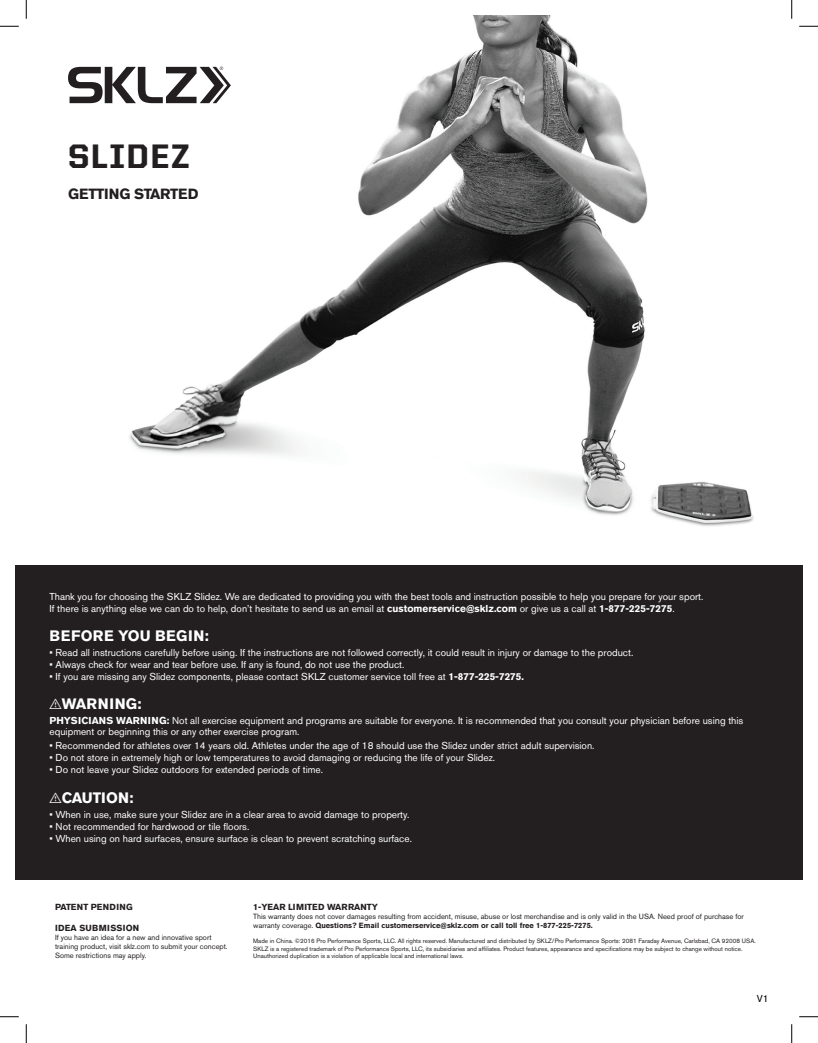
<style>
.page{position:relative;width:818px;height:1043px;background:#fff}
.page>*{position:absolute;margin:0;border:0;box-sizing:border-box;transform-origin:0 0}
.t1{font:800 34.12px "United Sans Reg";letter-spacing:.04em;color:#231f20}
.copy{font:700 15px "Akzidenz Grotesk BE";letter-spacing:.04em;color:#fff}
.copy-2{font:700 15px "Akzidenz Grotesk BE";letter-spacing:.02em;color:#fff}
.copy-3{font:700 15px "Akzidenz Grotesk BE";color:#fff}
.t2{font:700 14.62px "Akzidenz Grotesk BE";letter-spacing:-.025em;color:#231f20}
.copy-4{font:10px/12px "Akzidenz Grotesk BE";color:#fff}
.body{font:10px "Akzidenz Grotesk BE";color:#000}
.body-2{font:700 8.75px "Akzidenz Grotesk BE";color:#231f20}
.body-3{font:700 8.75px "Akzidenz Grotesk BE";letter-spacing:.04em;color:#231f20}
.body-4{font:700 8.75px "Akzidenz Grotesk BE";letter-spacing:.02em;color:#231f20}
.body-5{font:7.5px/9px "Akzidenz Grotesk BE";color:#231f20}
.body-6{font:6.25px/7.5px "Akzidenz Grotesk BE";color:#231f20}
.s1{font-weight:700}
.s2{font-family:"tables";font-weight:400;font-size:13.75px}
</style>
<div class="page">
<img style="left:69px;top:15px;width:724px;height:512px">
<div style="left:15px;top:565px;width:787px;height:315px;background:#231f20"></div>
<svg style="left:68px;top:67px;width:163px;height:36px"></svg>
<svg style="left:0;top:25px;width:19px;height:2px"></svg>
<svg style="left:799px;top:25px;width:19px;height:2px"></svg>
<svg style="left:0;top:1016px;width:19px;height:1px"></svg>
<svg style="left:799px;top:1016px;width:19px;height:1px"></svg>
<svg style="left:25px;top:0;width:2px;height:19px"></svg>
<svg style="left:25px;top:1024px;width:2px;height:18px"></svg>
<svg style="left:790px;top:0;width:2px;height:19px"></svg>
<svg style="left:791px;top:1024px;width:1px;height:18px"></svg>
<p class="t1" style="left:68px;top:137px;width:123px">SLIDEZ</p>
<p class="t2" style="left:68px;top:185px;width:132px">GETTING STARTED</p>
<p class="copy-4" style="left:50px;top:590px;width:655px">Thank you for choosing the SKLZ Slidez. We are dedicated to providing you with the best tools and instruction possible to help you prepare for your sport.<br>If there is anything else we can do to help, don’t hesitate to send us an email at <span class="s1">customerservice@sklz.com</span> or give us a call at <span class="s1">1-877-225-7275</span>.</p>
<p class="copy" style="left:50px;top:627px;width:161px">BEFORE YOU BEGIN:</p>
<p class="copy-4" style="left:50px;top:646px;width:585px">• Read all instructions carefully before using. If the instructions are not followed correctly, it could result in injury or damage to the product.</p>
<p class="copy-4" style="left:50px;top:658px;width:356px">• Always check for wear and tear before use. If any is found, do not use the product.</p>
<p class="copy-4" style="left:50px;top:670px;width:476px">• If you are missing any Slidez components, please contact SKLZ customer service toll free at <span class="s1">1-877-225-7275.</span></p>
<p class="copy-2" style="left:50px;top:695px;width:93px"><span class="s2">i</span>WARNING:</p>
<p class="copy-4" style="left:50px;top:715px;width:695px;line-height:10.8px"><span class="s1">PHYSICIANS WARNING:</span> Not all exercise equipment and programs are suitable for everyone. It is recommended that you consult your physician before using this equipment or beginning this or any other exercise program.</p>
<p class="copy-4" style="left:50px;top:739px;width:546px">• Recommended for athletes over 14 years old. Athletes under the age of 18 should use the Slidez under strict adult supervision.</p>
<p class="copy-4" style="left:50px;top:751px;width:447px">• Do not store in extremely high or low temperatures to avoid damaging or reducing the life of your Slidez.</p>
<p class="copy-4" style="left:50px;top:763px;width:275px">• Do not leave your Slidez outdoors for extended periods of time.</p>
<p class="copy-3" style="left:50px;top:789px;width:85px"><span class="s2">i</span>CAUTION:</p>
<p class="copy-4" style="left:50px;top:808px;width:361px">• When in use, make sure your Slidez are in a clear area to avoid damage to property.</p>
<p class="copy-4" style="left:50px;top:820px;width:201px">• Not recommended for hardwood or tile floors.</p>
<p class="copy-4" style="left:50px;top:832px;width:364px">• When using on hard surfaces, ensure surface is clean to prevent scratching surface.</p>
<p class="body-4" style="left:55px;top:902px;width:79px">PATENT PENDING</p>
<p class="body-2" style="left:253px;top:902px;width:126px">1-YEAR LIMITED WARRANTY</p>
<p class="body-5" style="left:253px;top:912px;width:492px">This warranty does not cover damages resulting from accident, misuse, abuse or lost merchandise and is only valid in the USA. Need proof of purchase for warranty coverage. <span class="s1">Questions? Email customerservice@sklz.com or call toll free 1-877-225-7275.</span></p>
<p class="body-6" style="left:253px;top:937px;width:504px">Made in China. ©2016 Pro Performance Sports, LLC. All rights reserved. Manufactured and distributed by SKLZ/Pro Performance Sports: 2081 Faraday Avenue, Carlsbad, CA 92008 USA.<br>SKLZ is a registered trademark of Pro Performance Sports, LLC, its subsidiaries and affiliates. Product features, appearance and specifications may be subject to change without notice.<br>Unauthorized duplication is a violation of applicable local and international laws.</p>
<p class="body-3" style="left:55px;top:923px;width:86px">IDEA SUBMISSION</p>
<p class="body-5" style="left:55px;top:933px;width:174px">If you have an idea for a new and innovative sport training product, visit sklz.com to submit your concept.<br>Some restrictions may apply.</p>
<p class="body" style="left:756px;top:992px;width:13px">V1</p>
</div>
